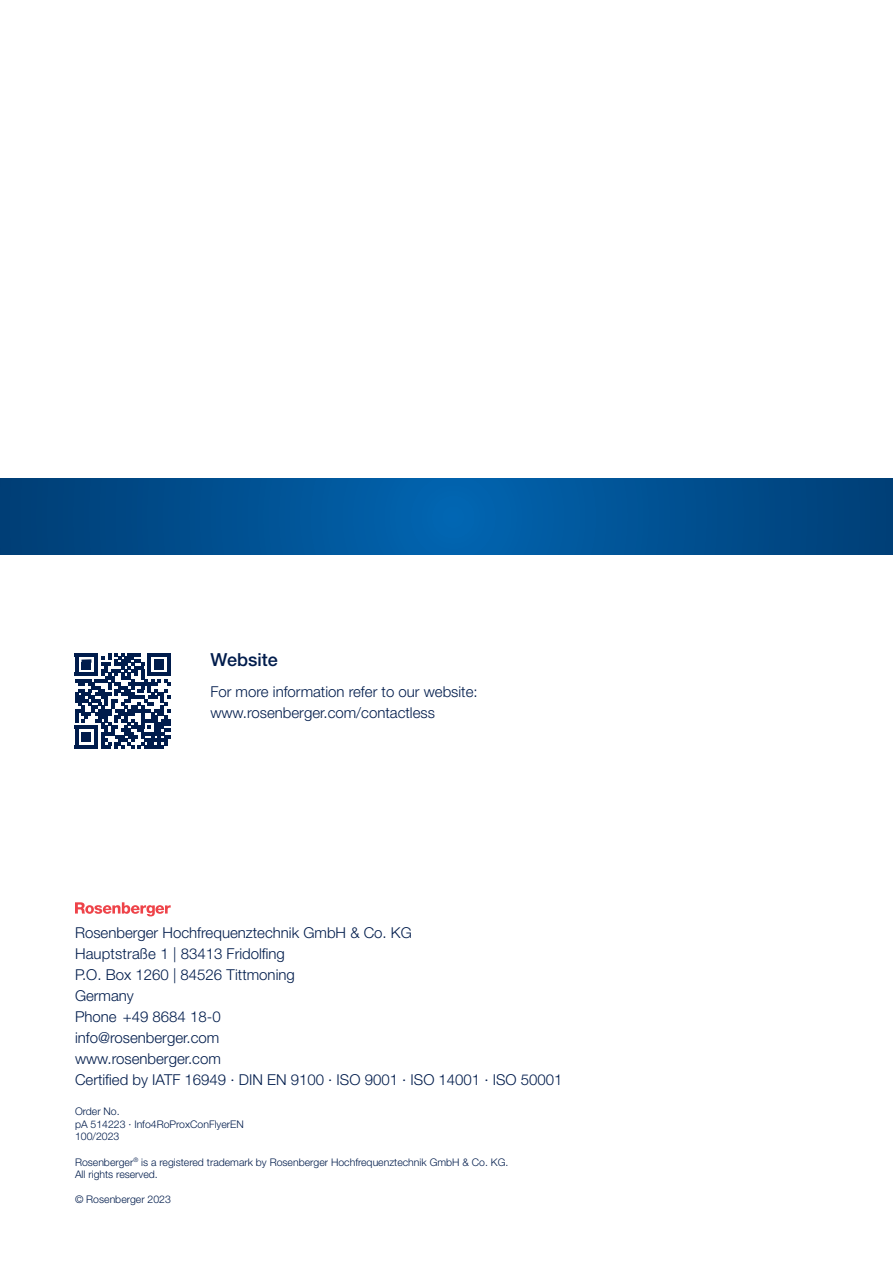
<style>
.page{position:relative;width:893px;height:1263px;background:#fff}
.page>*{position:absolute;margin:0;border:0;box-sizing:border-box;transform-origin:0 0}
.t1{font:500 18px "Helvetica Neue LT Pro";color:#001c4c}
.t2{font:300 15px/21px "Helvetica Neue LT Pro";color:#001c4c}
.t3{font:300 10.5px/12.6px "Helvetica Neue LT Pro";color:#001c4c}
</style>
<div class="page">
<svg style="left:75px;top:902px;width:96px;height:14px"></svg>
<svg style="left:75px;top:653px;width:96px;height:96px"></svg>
<hr style="left:144px;top:745px;width:20px;height:4px;background:#001c4c">
<svg style="left:0;top:478px;width:893px;height:77px;background:#005091"></svg>
<p class="t1" style="left:210px;top:649px;width:69px">Website</p>
<p class="t2" style="left:210px;top:681px;width:269px">For more information refer to our website: www.rosenberger.com/contactless</p>
<p class="t2" style="left:75px;top:921px;width:489px">Rosenberger Hochfrequenztechnik GmbH &amp; Co. KG<br>Hauptstraße 1 | 83413 Fridolfing<br>P.O. Box 1260 | 84526 Tittmoning<br>Germany<br>Phone +49 8684 18-0<br>info@rosenberger.com<br>www.rosenberger.com<br>Certified by IATF 16949 · DIN EN 9100 · ISO 9001 · ISO 14001 · ISO 50001</p>
<p class="t3" style="left:75px;top:1105px;width:170px">Order No.<br>pA 514223 · Info4RoProxConFlyerEN<br>100/2023</p>
<p class="t3" style="left:75px;top:1155px;width:435px">Rosenberger<sup>®</sup> is a registered trademark by Rosenberger Hochfrequenztechnik GmbH &amp; Co. KG.<br>All rights reserved.</p>
<p class="t3" style="left:75px;top:1193px;width:97px">© Rosenberger 2023</p>
</div>
